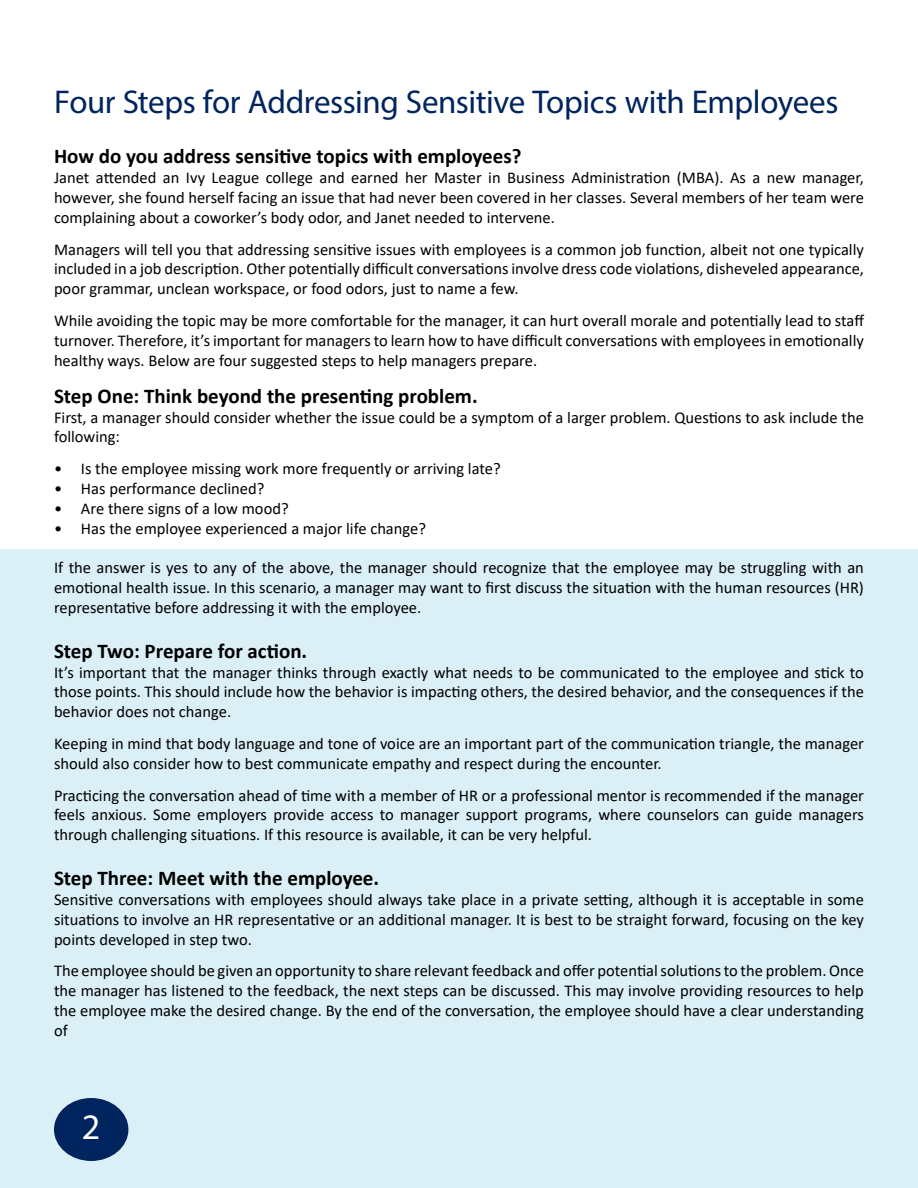
<style>
.page{position:relative;width:918px;height:1188px;background:#fff}
.page>*{position:absolute;margin:0;border:0;box-sizing:border-box;transform-origin:0 0}
.t1{font:36px "Myriad Pro";color:#fff}
.t2{font:33px "Myriad Pro";letter-spacing:-.015em;color:#00245d}
.t3{font:700 21px "Calibri";color:#000}
.t4{font:16.5px/19.8px "Calibri";color:#000;text-align:justify}
</style>
<div class="page">
<div style="left:1px;top:549px;width:917px;height:639px;background:#dbeff6"></div>
<div style="left:54px;top:1098px;width:74px;height:63px;background:#00245d;border-radius:50%"></div>
<h2 class="t2" style="left:54px;top:82px;width:786px">Four Steps for Addressing Sensitive Topics with Employees</h2>
<p class="t3" style="left:54px;top:142px;width:469px">How do you address sensitive topics with employees?</p>
<p class="t4" style="left:54px;top:167px;width:812px">Janet attended an Ivy League college and earned her Master in Business Administration (MBA). As a new manager, however, she found herself facing an issue that had never been covered in her classes. Several members of her team were complaining about a coworker’s body odor, and Janet needed to intervene.</p>
<p class="t4" style="left:54px;top:239px;width:812px">Managers will tell you that addressing sensitive issues with employees is a common job function, albeit not one typically included in a job description. Other potentially difficult conversations involve dress code violations, disheveled appearance, poor grammar, unclean workspace, or food odors, just to name a few.</p>
<p class="t4" style="left:54px;top:310px;width:812px">While avoiding the topic may be more comfortable for the manager, it can hurt overall morale and potentially lead to staff turnover. Therefore, it’s important for managers to learn how to have difficult conversations with employees in emotionally healthy ways. Below are four suggested steps to help managers prepare.</p>
<p class="t3" style="left:54px;top:381px;width:425px">Step One: Think beyond the presenting problem.</p>
<p class="t4" style="left:54px;top:407px;width:812px">First, a manager should consider whether the issue could be a symptom of a larger problem. Questions to ask include the following:</p>
<p class="t4" style="left:54px;top:458px;width:448px">• Is the employee missing work more frequently or arriving late?</p>
<p class="t4" style="left:54px;top:478px;width:212px">• Has performance declined?</p>
<p class="t4" style="left:54px;top:498px;width:236px">• Are there signs of a low mood?</p>
<p class="t4" style="left:54px;top:518px;width:374px">• Has the employee experienced a major life change?</p>
<p class="t4" style="left:54px;top:557px;width:811px">If the answer is yes to any of the above, the manager should recognize that the employee may be struggling with an emotional health issue. In this scenario, a manager may want to first discuss the situation with the human resources (HR) representative before addressing it with the employee.</p>
<p class="t3" style="left:54px;top:636px;width:255px">Step Two: Prepare for action.</p>
<p class="t4" style="left:54px;top:662px;width:811px">It’s important that the manager thinks through exactly what needs to be communicated to the employee and stick to those points. This should include how the behavior is impacting others, the desired behavior, and the consequences if the behavior does not change.</p>
<p class="t4" style="left:54px;top:733px;width:812px">Keeping in mind that body language and tone of voice are an important part of the communication triangle, the manager should also consider how to best communicate empathy and respect during the encounter.</p>
<p class="t4" style="left:54px;top:785px;width:811px">Practicing the conversation ahead of time with a member of HR or a professional mentor is recommended if the manager feels anxious. Some employers provide access to manager support programs, where counselors can guide managers through challenging situations. If this resource is available, it can be very helpful.</p>
<p class="t3" style="left:54px;top:863px;width:327px">Step Three: Meet with the employee.</p>
<p class="t4" style="left:54px;top:889px;width:812px">Sensitive conversations with employees should always take place in a private setting, although it is acceptable in some situations to involve an HR representative or an additional manager. It is best to be straight forward, focusing on the key points developed in step two.</p>
<p class="t4" style="left:54px;top:961px;width:812px">The employee should be given an opportunity to share relevant feedback and offer potential solutions to the problem. Once the manager has listened to the feedback, the next steps can be discussed. This may involve providing resources to help the employee make the desired change. By the end of the conversation, the employee should have a clear understanding of</p>
<h1 class="t1" style="left:82px;top:1104px;width:20px">2</h1>
</div>
